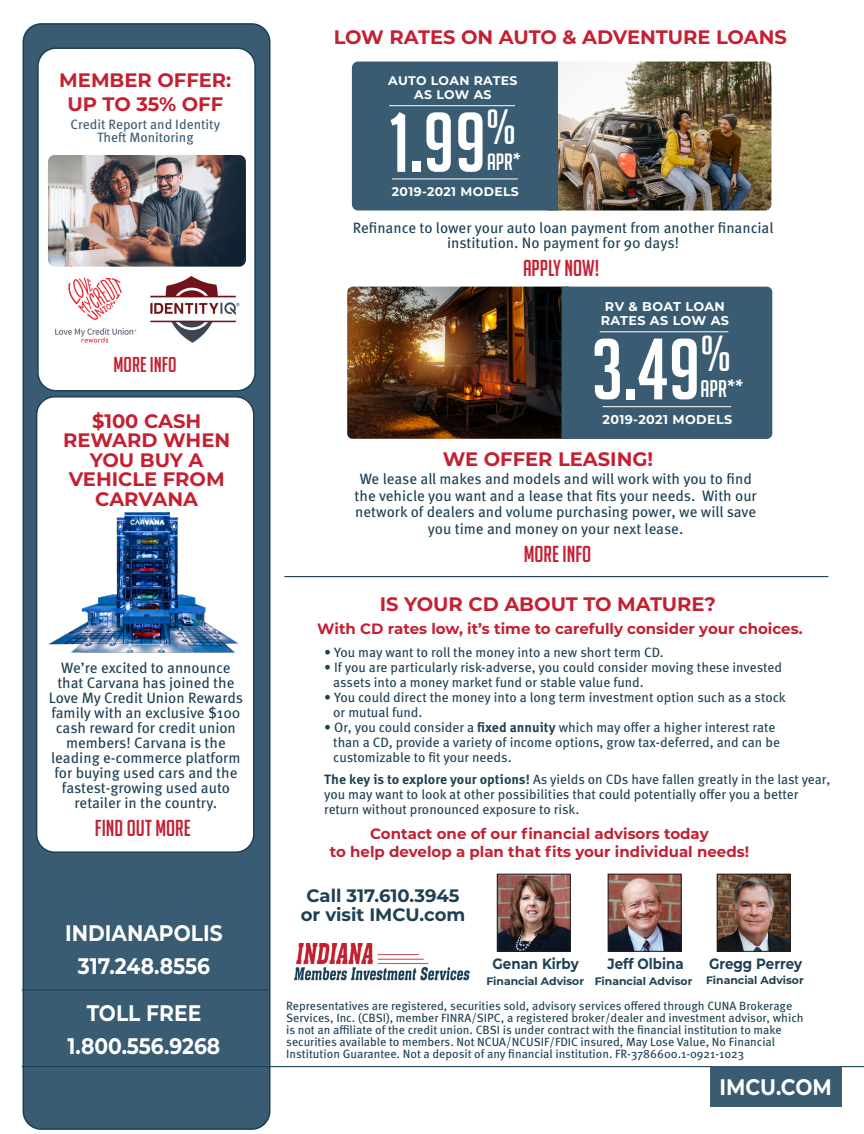
<style>
.page{position:relative;width:864px;height:1134px;background:#fff}
.page>*{position:absolute;margin:0;border:0;box-sizing:border-box;transform-origin:0 0}
.t1{font:84.75px "Big Noodle Titling";color:#fff}
.t2{font:82.95px "Big Noodle Titling";color:#fff}
.t3{font:49.5px "Big Noodle Titling";color:#fff}
.t4{font:48.3px "Big Noodle Titling";color:#fff}
.t5{font:23.55px "Big Noodle Titling";color:#fff}
.t6{font:22.95px "Big Noodle Titling";color:#fff}
.t7{font:700 22.5px "Montserrat";color:#fff;scale:.9 1}
.t8{font:22.5px "Big Noodle Titling";color:#c42032}
.t9{font:21px "Big Noodle Titling";color:#c42032}
.t10{font:700 19.5px/19.5px "Montserrat";color:#c42032;text-align:center}
.t11{font:700 18px/19.5px "Montserrat";color:#1d4054;text-align:center}
.t12{font:15px/15px "Meta OT";color:#1d4054;text-align:center}
.t13{font:700 15px "Montserrat";color:#c42032}
.t14{font:700 14.85px "Montserrat";color:#1d4054;scale:.9 1}
.t15{font:13.5px "Meta OT";color:#1d4054}
.t16{font:13.5px/13.5px "Meta OT";color:#395c72;text-align:center}
.t17{font:700 12.75px "Montserrat";letter-spacing:.03em;color:#fff}
.t18{font:700 12.45px "Montserrat";letter-spacing:.03em;color:#fff}
.t19{font:12px/12px "Meta OT";color:#1d4054}
.t20{font:700 10.8px "Montserrat";color:#1d4054}
.s1{font-family:"Meta Correspondence Pro";font-weight:700}
</style>
<div class="page">
<div style="left:23px;top:24px;width:247px;height:1105px;background:#395c72;border-radius:18px"></div>
<div style="left:23px;top:23px;width:247px;height:1107px;border:2px solid #1d4054;border-radius:18px"></div>
<hr style="left:22px;top:989px;width:246px;height:2px;background:#1d4054">
<hr style="left:22px;top:1066px;width:842px;height:1px;background:#1d4054">
<div style="left:710px;top:1066px;width:132px;height:41px;background:#395c72"></div>
<img style="left:294px;top:944px;width:176px;height:37px">
<img style="left:499px;top:876px;width:70px;height:74px">
<div style="left:497px;top:874px;width:74px;height:78px;border:1px solid #231f20"></div>
<img style="left:719px;top:876px;width:70px;height:74px">
<div style="left:717px;top:874px;width:74px;height:78px;border:1px solid #231f20"></div>
<img style="left:610px;top:876px;width:70px;height:74px">
<div style="left:608px;top:874px;width:74px;height:78px;border:1px solid #231f20"></div>
<img style="left:347px;top:287px;width:215px;height:152px">
<div style="left:562px;top:287px;width:210px;height:152px;background:#395c72"></div>
<hr style="left:600px;top:331px;width:128px;height:1px;background:#fff">
<hr style="left:603px;top:406px;width:128px;height:1px;background:#fff">
<img style="left:558px;top:62px;width:213px;height:149px">
<div style="left:352px;top:62px;width:206px;height:149px;background:#395c72"></div>
<hr style="left:389px;top:105px;width:126px;height:1px;background:#fff">
<hr style="left:392px;top:179px;width:126px;height:1px;background:#fff">
<hr style="left:284px;top:576px;width:544px;height:1px;background:#1d4054">
<div style="left:38px;top:48px;width:217px;height:343px;background:#fff;border-radius:18px"></div>
<div style="left:37px;top:47px;width:219px;height:344px;border:2px solid #1d4054;border-radius:18px"></div>
<img style="left:48px;top:155px;width:198px;height:112px">
<img style="left:55px;top:276px;width:185px;height:67px">
<div style="left:37px;top:397px;width:217px;height:455px;background:#fff;border-radius:18px"></div>
<div style="left:36px;top:396px;width:219px;height:457px;border:2px solid #1d4054;border-radius:18px"></div>
<img style="left:48px;top:512px;width:190px;height:141px">
<p class="t10" style="left:59px;top:69px;width:174px">MEMBER OFFER:</p>
<p class="t10" style="left:67px;top:93px;width:157px">UP TO 35% OFF</p>
<p class="t16" style="left:71px;top:118px;width:151px">Credit Report and Identity<br>Theft Monitoring</p>
<p class="t9" style="left:114px;top:353px;width:65px">MORE INFO</p>
<p class="t10" style="left:63px;top:410px;width:169px">$100 CASH<br>REWARD WHEN<br>YOU BUY A<br>VEHICLE FROM<br>CARVANA</p>
<p class="t12" style="left:49px;top:661px;width:196px">We’re excited to announce that Carvana has joined the<br>Love My Credit Union Rewards family with an exclusive $100 cash reward for credit union members! Carvana is the leading e-commerce platform for buying used cars and the fastest-growing used auto retailer in the country.</p>
<p class="t8" style="left:95px;top:816px;width:97px">FIND OUT MORE</p>
<p class="t7" style="left:65px;top:917px;width:176px">INDIANAPOLIS</p>
<p class="t7" style="left:78px;top:950px;width:148px">317.248.8556</p>
<p class="t7" style="left:87px;top:997px;width:129px">TOLL FREE</p>
<p class="t7" style="left:68px;top:1030px;width:171px">1.800.556.9268</p>
<p class="t10" style="left:334px;top:26px;width:455px">LOW RATES ON AUTO &amp; ADVENTURE LOANS</p>
<p class="t18" style="left:388px;top:72px;width:131px">AUTO LOAN RATES</p>
<p class="t18" style="left:414px;top:86px;width:79px">AS LOW AS</p>
<p class="t4" style="left:486px;top:101px;width:31px">%</p>
<p class="t2" style="left:389px;top:98px;width:99px">1.99</p>
<p class="t6" style="left:487px;top:149px;width:35px">APR*</p>
<p class="t18" style="left:392px;top:182px;width:129px">2019-2021 MODELS</p>
<p class="t12" style="left:353px;top:220px;width:422px">Refinance to lower your auto loan payment from another financial institution. No payment for 90 days!</p>
<p class="t8" style="left:523px;top:255px;width:78px">APPLY NOW!</p>
<p class="t17" style="left:605px;top:297px;width:121px">RV &amp; BOAT LOAN</p>
<p class="t17" style="left:601px;top:311px;width:130px">RATES AS LOW AS</p>
<p class="t3" style="left:701px;top:327px;width:32px">%</p>
<p class="t1" style="left:592px;top:324px;width:110px">3.49</p>
<p class="t5" style="left:701px;top:376px;width:44px">APR**</p>
<p class="t17" style="left:602px;top:410px;width:131px">2019-2021 MODELS</p>
<p class="t10" style="left:443px;top:449px;width:212px">WE OFFER LEASING!</p>
<p class="t12" style="left:355px;top:471px;width:404px;line-height:16.5px">We lease all makes and models and will work with you to find the vehicle you want and a lease that fits your needs. With our network of dealers and volume purchasing power, we will save you time and money on your next lease.</p>
<p class="t8" style="left:524px;top:542px;width:69px">MORE INFO</p>
<p class="t10" style="left:380px;top:594px;width:338px">IS YOUR CD ABOUT TO MATURE?</p>
<p class="t13" style="left:317px;top:618px;width:487px">With CD rates low, it’s time to carefully consider your choices.</p>
<p class="t15" style="left:324px;top:644px;width:341px">• You may want to roll the money into a new short term CD.</p>
<p class="t15" style="left:324px;top:659px;width:459px">• If you are particularly risk-adverse, you could consider moving these invested</p>
<p class="t15" style="left:333px;top:674px;width:312px">assets into a money market fund or stable value fund.</p>
<p class="t15" style="left:324px;top:689px;width:463px">• You could direct the money into a long term investment option such as a stock</p>
<p class="t15" style="left:333px;top:704px;width:91px">or mutual fund.</p>
<p class="t15" style="left:324px;top:719px;width:453px">• Or, you could consider a <span class="s1">fixed annuity</span> which may offer a higher interest rate</p>
<p class="t15" style="left:333px;top:734px;width:448px">than a CD, provide a variety of income options, grow tax-deferred, and can be</p>
<p class="t15" style="left:333px;top:749px;width:180px">customizable to fit your needs.</p>
<p class="t15" style="left:324px;top:771px;width:508px"><span class="s1">The key is to explore your options!</span> As yields on CDs have fallen greatly in the last year,</p>
<p class="t15" style="left:324px;top:786px;width:476px">you may want to look at other possibilities that could potentially offer you a better</p>
<p class="t15" style="left:324px;top:801px;width:257px">return without pronounced exposure to risk.</p>
<p class="t13" style="left:370px;top:823px;width:340px">Contact one of our financial advisors today</p>
<p class="t13" style="left:330px;top:841px;width:421px">to help develop a plan that fits your individual needs!</p>
<p class="t11" style="left:301px;top:885px;width:166px">Call 317.610.3945 or visit IMCU.com</p>
<p class="t14" style="left:493px;top:953px;width:97px">Genan Kirby</p>
<p class="t14" style="left:607px;top:953px;width:86px">Jeff Olbina</p>
<p class="t14" style="left:709px;top:953px;width:105px">Gregg Perrey</p>
<p class="t20" style="left:486px;top:973px;width:99px">Financial Advisor</p>
<p class="t20" style="left:595px;top:973px;width:99px">Financial Advisor</p>
<p class="t20" style="left:706px;top:973px;width:99px">Financial Advisor</p>
<p class="t19" style="left:286px;top:1000px;width:508px">Representatives are registered, securities sold, advisory services offered through CUNA Brokerage</p>
<p class="t19" style="left:286px;top:1012px;width:519px">Services, Inc. (CBSI), member FINRA/SIPC, a registered broker/dealer and investment advisor, which is not an affiliate of the credit union. CBSI is under contract with the financial institution to make securities available to members. Not NCUA/NCUSIF/FDIC insured, May Lose Value, No Financial Institution Guarantee. Not a deposit of any financial institution. FR-3786600.1-0921-1023</p>
<p class="t7" style="left:720px;top:1071px;width:126px">IMCU.COM</p>
</div>
